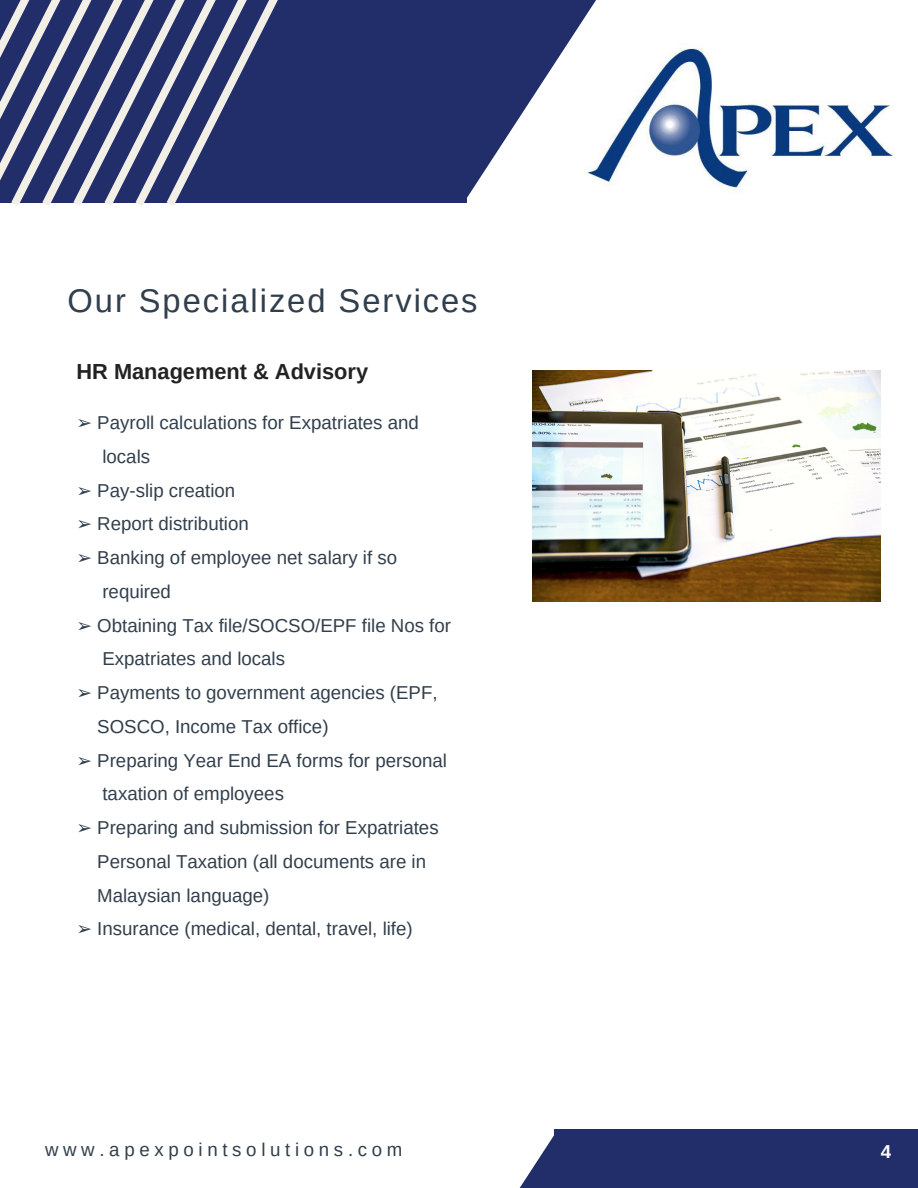
<style>
.page{position:relative;width:918px;height:1188px;background:#fff}
.page>*{position:absolute;margin:0;border:0;box-sizing:border-box;transform-origin:0 0}
.t1{font:32.7px "Arimo";letter-spacing:.06em;color:#313f4c}
.t2{font:700 21.75px "Arimo";color:#222}
.t3{font:18.75px/33.8px "Arimo";color:#313f4c}
.t4{font:18.75px "Arimo";letter-spacing:.25em;color:#313f4c}
.t5{font:700 18.75px "Arimo";color:#fff}
.s1{font-family:"DejaVu Sans"}
</style>
<div class="page">
<div style="left:554px;top:1130px;width:364px;height:58px;background:#222e69"></div>
<svg style="left:519px;top:1135px;width:35px;height:53px"></svg>
<svg style="left:496px;top:0;width:100px;height:153px"></svg>
<svg style="left:465px;top:0;width:31px;height:203px;background:#3d487b"></svg>
<div style="left:434px;top:0;width:31px;height:203px;background:#222e69"></div>
<div style="left:403px;top:0;width:31px;height:203px;background:#222e69"></div>
<div style="left:372px;top:0;width:31px;height:203px;background:#222e69"></div>
<div style="left:341px;top:0;width:31px;height:203px;background:#222e69"></div>
<div style="left:310px;top:0;width:31px;height:203px;background:#222e69"></div>
<div style="left:279px;top:0;width:31px;height:203px;background:#222e69"></div>
<svg style="left:248px;top:0;width:31px;height:203px;background:#303b71"></svg>
<svg style="left:216px;top:0;width:32px;height:203px;background:#424c7c"></svg>
<svg style="left:185px;top:0;width:31px;height:203px;background:#545c87"></svg>
<svg style="left:0;top:0;width:185px;height:206px;background:#5e668e"></svg>
<img style="left:532px;top:370px;width:349px;height:232px">
<img style="left:580px;top:44px;width:314px;height:146px">
<h1 class="t1" style="left:68px;top:282px;width:412px">Our Specialized Services</h1>
<p class="t2" style="left:76px;top:359px;width:293px">HR Management &amp; Advisory</p>
<p class="t3" style="left:102px;top:406px;width:318px;text-indent:-26px"><span class="s1">➢</span> Payroll calculations for Expatriates and locals</p>
<p class="t3" style="left:76px;top:473px;width:160px"><span class="s1">➢</span> Pay-slip creation</p>
<p class="t3" style="left:76px;top:507px;width:174px"><span class="s1">➢</span> Report distribution</p>
<p class="t3" style="left:102px;top:541px;width:296px;text-indent:-26px"><span class="s1">➢</span> Banking of employee net salary if so required</p>
<p class="t3" style="left:102px;top:608px;width:350px;text-indent:-26px"><span class="s1">➢</span> Obtaining Tax file/SOCSO/EPF file Nos for<br>Expatriates and locals</p>
<p class="t3" style="left:97px;top:676px;width:342px;text-indent:-21px"><span class="s1">➢</span> Payments to government agencies (EPF,<br>SOSCO, Income Tax office)</p>
<p class="t3" style="left:102px;top:743px;width:346px;text-indent:-26px"><span class="s1">➢</span> Preparing Year End EA forms for personal taxation of employees</p>
<p class="t3" style="left:97px;top:811px;width:343px;text-indent:-21px"><span class="s1">➢</span> Preparing and submission for Expatriates<br>Personal Taxation (all documents are in<br>Malaysian language)</p>
<p class="t3" style="left:76px;top:912px;width:338px"><span class="s1">➢</span> Insurance (medical, dental, travel, life)</p>
<p class="t4" style="left:45px;top:1139px;width:359px">www.apexpointsolutions.com</p>
<p class="t5" style="left:881px;top:1141px;width:12px">4</p>
</div>
